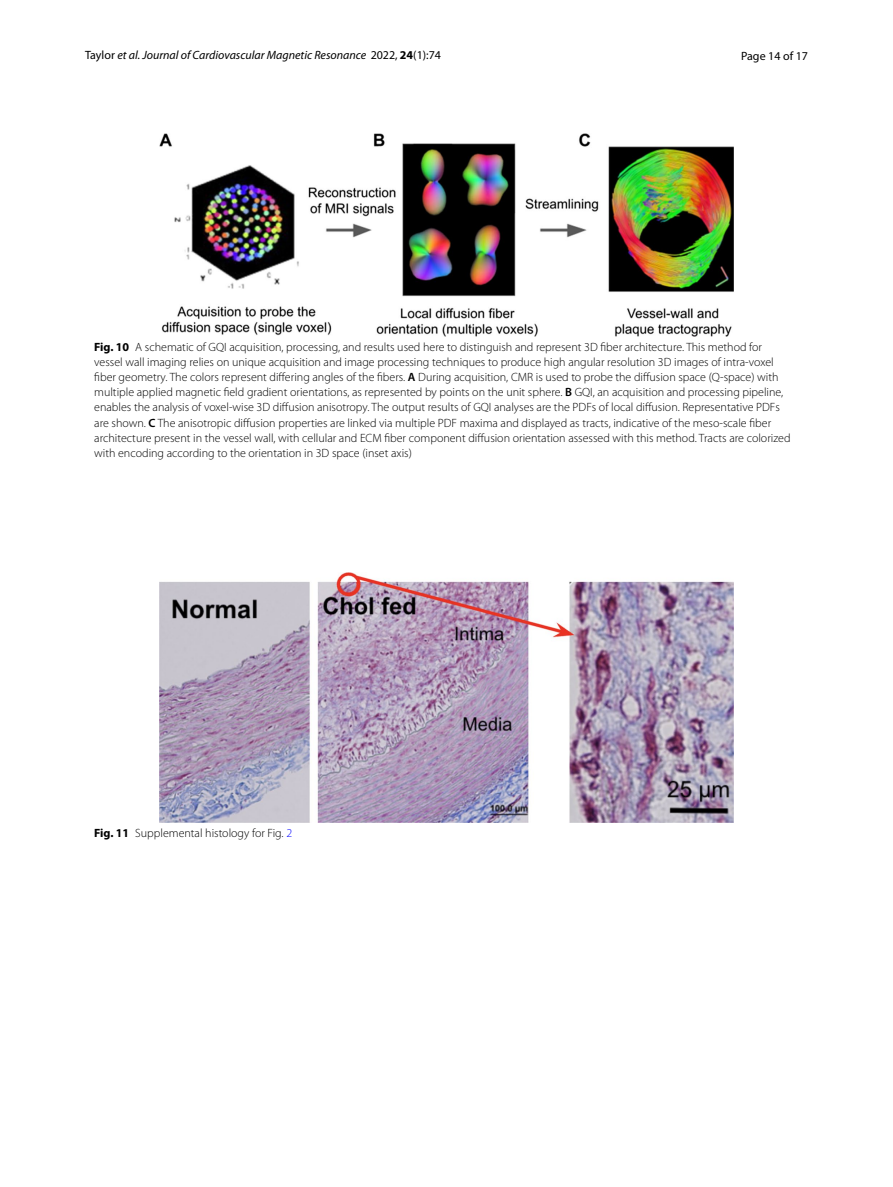
<style>
.page{position:relative;width:893px;height:1187px;background:#fff}
.page>*{position:absolute;margin:0;border:0;box-sizing:border-box;transform-origin:0 0}
.t1{font:300 12px/15px "Myriad Pro";color:#000}
.t2{font:italic 12px "Myriad Pro";color:#000}
.t3{font:12px "Myriad Pro";color:#000}
.s1{font-style:normal}
.s2{font-weight:700;font-style:normal}
.s3{font-weight:700}
.s4{font-weight:600}
.s5{color:#00f}
</style>
<div class="page">
<img style="left:160px;top:133px;width:574px;height:203px">
<img style="left:160px;top:572px;width:574px;height:250px">
<p class="t2" style="left:85px;top:48px;width:357px"><span class="s1">Taylor</span> et al. Journal of Cardiovascular Magnetic Resonance <span class="s1">2022,</span> <span class="s2">24</span><span class="s1">(1):74</span></p>
<p class="t3" style="left:741px;top:48px;width:68px">Page 14 of 17</p>
<p class="t1" style="left:94px;top:340px;width:698px"><span class="s3">Fig. 10</span> A schematic of GQI acquisition, processing, and results used here to distinguish and represent 3D fiber architecture. This method for vessel wall imaging relies on unique acquisition and image processing techniques to produce high angular resolution 3D images of intra-voxel fiber geometry. The colors represent differing angles of the fibers. <span class="s4">A</span> During acquisition, CMR is used to probe the diffusion space (Q-space) with multiple applied magnetic field gradient orientations, as represented by points on the unit sphere. <span class="s4">B</span> GQI, an acquisition and processing pipeline, enables the analysis of voxel-wise 3D diffusion anisotropy. The output results of GQI analyses are the PDFs of local diffusion. Representative PDFs are shown. <span class="s4">C</span> The anisotropic diffusion properties are linked via multiple PDF maxima and displayed as tracts, indicative of the meso-scale fiber architecture present in the vessel wall, with cellular and ECM fiber component diffusion orientation assessed with this method. Tracts are colorized with encoding according to the orientation in 3D space (inset axis)</p>
<p class="t1" style="left:94px;top:825px;width:199px"><span class="s3">Fig. 11</span> Supplemental histology for Fig. <span class="s5">2</span></p>
</div>
